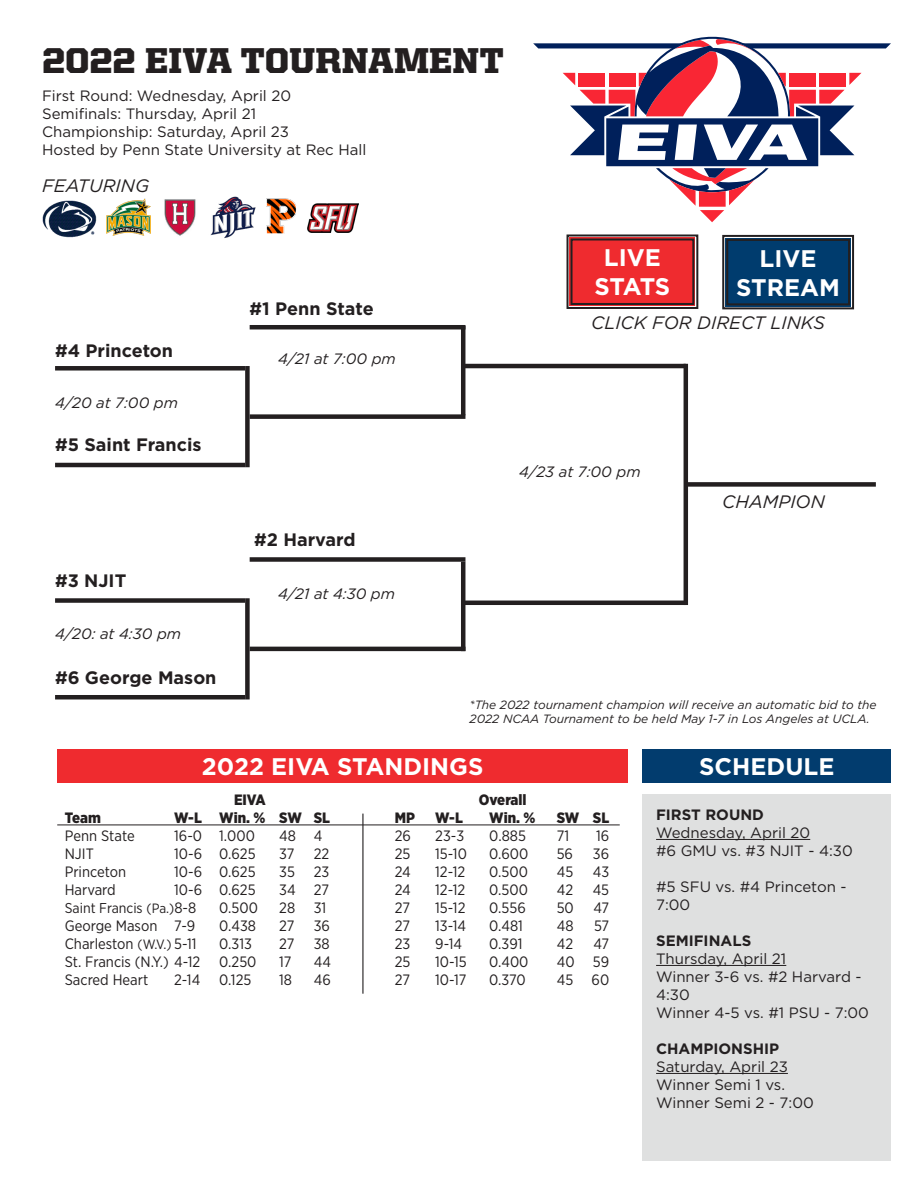
<style>
.page{position:relative;width:918px;height:1188px;background:#fff}
.page>*{position:absolute;margin:0;border:0;box-sizing:border-box;transform-origin:0 0}
.t1{font:900 36px "United Serif Reg";color:#231f20}
.t2{font:700 24px/28.8px "Gotham";color:#fff;text-align:center}
.t3{font:700 18px "Gotham";color:#231f20}
.t4{font:italic 18px "Gotham";color:#231f20}
.t5{font:15px "Gotham Narrow";color:#231f20}
.t6{font:15px/18px "Gotham";color:#231f20}
.t7{font:italic 15px "Gotham";color:#231f20}
.t8{font:900 15px "Gotham Narrow";color:#231f20}
.t9{font:700 15px "Gotham";color:#231f20}
.t10{font:14.25px "Gotham Narrow";color:#231f20}
.t11{font:italic 12px/14.4px "Gotham";color:#231f20}
.s1{font-size:13.5px}
.s2{font-size:15px}
</style>
<div class="page">
<hr style="left:57px;top:825px;width:563px;height:1px;background:#231f20">
<hr style="left:362px;top:814px;width:2px;height:180px;background:#231f20">
<svg style="left:533px;top:37px;width:358px;height:185px"></svg>
<div style="left:57px;top:750px;width:571px;height:33px;background:#ef2b2f"></div>
<div style="left:55px;top:366px;width:190px;height:5px;background:#231f20"></div>
<hr style="left:55px;top:463px;width:190px;height:4px;background:#231f20">
<div style="left:245px;top:366px;width:5px;height:101px;background:#231f20"></div>
<div style="left:55px;top:598px;width:190px;height:5px;background:#231f20"></div>
<hr style="left:55px;top:695px;width:190px;height:4px;background:#231f20">
<div style="left:245px;top:598px;width:5px;height:101px;background:#231f20"></div>
<div style="left:250px;top:414px;width:215px;height:5px;background:#231f20"></div>
<hr style="left:250px;top:647px;width:215px;height:4px;background:#231f20">
<hr style="left:461px;top:326px;width:4px;height:89px;background:#231f20">
<hr style="left:461px;top:562px;width:4px;height:89px;background:#231f20">
<hr style="left:250px;top:325px;width:215px;height:4px;background:#231f20">
<div style="left:250px;top:557px;width:215px;height:5px;background:#231f20"></div>
<hr style="left:463px;top:364px;width:223px;height:4px;background:#231f20">
<hr style="left:463px;top:601px;width:223px;height:4px;background:#231f20">
<hr style="left:684px;top:364px;width:4px;height:241px;background:#231f20">
<div style="left:686px;top:482px;width:190px;height:5px;background:#231f20"></div>
<div style="left:643px;top:750px;width:248px;height:33px;background:#023c6e"></div>
<div style="left:643px;top:794px;width:248px;height:367px;background:#dfe0e0"></div>
<hr style="left:656px;top:839px;width:154px;height:1px;background:#231f20">
<hr style="left:656px;top:965px;width:130px;height:1px;background:#231f20">
<hr style="left:656px;top:1073px;width:132px;height:1px;background:#231f20">
<img style="left:42px;top:200px;width:54px;height:38px">
<img style="left:210px;top:196px;width:46px;height:43px">
<img style="left:107px;top:198px;width:44px;height:37px">
<img style="left:307px;top:203px;width:52px;height:30px">
<svg style="left:566px;top:234px;width:133px;height:75px;background:#da3438"></svg>
<div style="left:571px;top:239px;width:123px;height:66px;border:2px solid #231f20"></div>
<svg style="left:722px;top:234px;width:133px;height:76px;background:#144670"></svg>
<div style="left:726px;top:239px;width:124px;height:66px;border:2px solid #231f20"></div>
<img style="left:267px;top:199px;width:29px;height:34px">
<img style="left:164px;top:199px;width:32px;height:37px">
<p class="t1" style="left:42px;top:40px;width:463px">2022 EIVA TOURNAMENT</p>
<p class="t6" style="left:42px;top:86px;width:251px">First Round: Wednesday, April 20</p>
<p class="t6" style="left:42px;top:104px;width:215px">Semifinals: Thursday, April 21</p>
<p class="t6" style="left:42px;top:122px;width:248px">Championship: Saturday, April 23</p>
<p class="t6" style="left:42px;top:140px;width:326px">Hosted by Penn State University at Rec Hall</p>
<p class="t4" style="left:42px;top:174px;width:109px">FEATURING</p>
<p class="t3" style="left:55px;top:339px;width:120px">#4 Princeton</p>
<p class="t7" style="left:55px;top:393px;width:124px">4/20 at 7:00 pm</p>
<p class="t3" style="left:55px;top:433px;width:148px">#5 Saint Francis</p>
<p class="t3" style="left:55px;top:569px;width:73px">#3 NJIT</p>
<p class="t7" style="left:55px;top:624px;width:128px">4/20: at 4:30 pm</p>
<p class="t3" style="left:55px;top:665px;width:163px">#6 George Mason</p>
<p class="t3" style="left:250px;top:297px;width:126px">#1 Penn State</p>
<p class="t7" style="left:278px;top:349px;width:119px">4/21 at 7:00 pm</p>
<p class="t3" style="left:254px;top:527px;width:103px">#2 Harvard</p>
<p class="t7" style="left:278px;top:584px;width:118px">4/21 at 4:30 pm</p>
<p class="t2" style="left:595px;top:243px;width:77px">LIVE<br>STATS</p>
<p class="t2" style="left:760px;top:244px;width:58px">LIVE</p>
<p class="t2" style="left:736px;top:273px;width:105px">STREAM</p>
<p class="t4" style="left:591px;top:311px;width:235px">CLICK FOR DIRECT LINKS</p>
<p class="t7" style="left:519px;top:462px;width:123px">4/23 at 7:00 pm</p>
<p class="t4" style="left:722px;top:490px;width:104px">CHAMPION</p>
<p class="t11" style="left:470px;top:697px;width:409px">*The 2022 tournament champion will receive an automatic bid to the<br>2022 NCAA Tournament to be held May 1-7 in Los Angeles at UCLA.</p>
<p class="t2" style="left:202px;top:752px;width:283px">2022 EIVA STANDINGS</p>
<p class="t8" style="left:234px;top:790px;width:33px">EIVA</p>
<p class="t8" style="left:479px;top:790px;width:49px">Overall</p>
<p class="t8" style="left:65px;top:808px;width:38px">Team</p>
<p class="t8" style="left:174px;top:808px;width:157px">W-L Win. % SW SL</p>
<p class="t8" style="left:395px;top:808px;width:22px">MP</p>
<p class="t8" style="left:435px;top:808px;width:29px">W-L</p>
<p class="t8" style="left:489px;top:808px;width:48px">Win. %</p>
<p class="t8" style="left:557px;top:808px;width:54px">SW SL</p>
<p class="t5" style="left:65px;top:827px;width:72px">Penn State</p>
<p class="t5" style="left:174px;top:827px;width:82px">16-0 1.000</p>
<p class="t5" style="left:279px;top:827px;width:45px">48 4</p>
<p class="t5" style="left:395px;top:827px;width:18px">26</p>
<p class="t5" style="left:435px;top:827px;width:31px">23-3</p>
<p class="t5" style="left:489px;top:827px;width:38px">0.885</p>
<p class="t5" style="left:557px;top:827px;width:14px">71</p>
<p class="t5" style="left:596px;top:827px;width:15px">16</p>
<p class="t5" style="left:65px;top:845px;width:31px">NJIT</p>
<p class="t5" style="left:174px;top:845px;width:83px">10-6 0.625</p>
<p class="t5" style="left:279px;top:845px;width:17px">37</p>
<p class="t5" style="left:314px;top:845px;width:17px">22</p>
<p class="t5" style="left:395px;top:845px;width:17px">25</p>
<p class="t5" style="left:435px;top:845px;width:33px">15-10</p>
<p class="t5" style="left:489px;top:845px;width:41px">0.600</p>
<p class="t5" style="left:557px;top:845px;width:18px">56</p>
<p class="t5" style="left:593px;top:845px;width:18px">36</p>
<p class="t5" style="left:65px;top:863px;width:63px">Princeton</p>
<p class="t5" style="left:174px;top:863px;width:83px">10-6 0.625</p>
<p class="t5" style="left:279px;top:863px;width:17px">35</p>
<p class="t5" style="left:314px;top:863px;width:17px">23</p>
<p class="t5" style="left:395px;top:863px;width:18px">24</p>
<p class="t5" style="left:435px;top:863px;width:32px">12-12</p>
<p class="t5" style="left:489px;top:863px;width:40px">0.500</p>
<p class="t5" style="left:557px;top:863px;width:18px">45</p>
<p class="t5" style="left:593px;top:863px;width:18px">43</p>
<p class="t5" style="left:65px;top:881px;width:53px">Harvard</p>
<p class="t5" style="left:174px;top:881px;width:83px">10-6 0.625</p>
<p class="t5" style="left:279px;top:881px;width:51px">34 27</p>
<p class="t5" style="left:395px;top:881px;width:18px">24</p>
<p class="t5" style="left:435px;top:881px;width:32px">12-12</p>
<p class="t5" style="left:489px;top:881px;width:40px">0.500</p>
<p class="t5" style="left:557px;top:881px;width:18px">42</p>
<p class="t5" style="left:593px;top:881px;width:18px">45</p>
<p class="t10" style="left:65px;top:900px;width:133px">Saint Francis <span class="s1">(Pa.)</span><span class="s2">8-8</span></p>
<p class="t5" style="left:219px;top:899px;width:40px">0.500</p>
<p class="t5" style="left:279px;top:899px;width:49px">28 31</p>
<p class="t5" style="left:395px;top:899px;width:17px">27</p>
<p class="t5" style="left:435px;top:899px;width:32px">15-12</p>
<p class="t5" style="left:489px;top:899px;width:38px">0.556</p>
<p class="t5" style="left:557px;top:899px;width:19px">50</p>
<p class="t5" style="left:593px;top:899px;width:17px">47</p>
<p class="t5" style="left:65px;top:917px;width:132px">George Mason 7-9</p>
<p class="t5" style="left:219px;top:917px;width:38px">0.438</p>
<p class="t5" style="left:279px;top:917px;width:17px">27</p>
<p class="t5" style="left:314px;top:917px;width:18px">36</p>
<p class="t5" style="left:395px;top:917px;width:17px">27</p>
<p class="t5" style="left:435px;top:917px;width:33px">13-14</p>
<p class="t5" style="left:489px;top:917px;width:35px">0.481</p>
<p class="t5" style="left:557px;top:917px;width:18px">48</p>
<p class="t5" style="left:594px;top:917px;width:17px">57</p>
<p class="t5" style="left:65px;top:935px;width:133px">Charleston <span class="s1">(W.V.)</span> 5-11</p>
<p class="t5" style="left:219px;top:935px;width:34px">0.313</p>
<p class="t5" style="left:279px;top:935px;width:17px">27</p>
<p class="t5" style="left:314px;top:935px;width:18px">38</p>
<p class="t5" style="left:395px;top:935px;width:17px">23</p>
<p class="t5" style="left:435px;top:935px;width:28px">9-14</p>
<p class="t5" style="left:489px;top:935px;width:35px">0.391</p>
<p class="t5" style="left:557px;top:935px;width:18px">42</p>
<p class="t5" style="left:593px;top:935px;width:17px">47</p>
<p class="t5" style="left:65px;top:953px;width:137px">St. Francis (N.Y.) 4-12</p>
<p class="t5" style="left:219px;top:953px;width:39px">0.250</p>
<p class="t5" style="left:279px;top:953px;width:14px">17</p>
<p class="t5" style="left:314px;top:953px;width:19px">44</p>
<p class="t5" style="left:395px;top:953px;width:17px">25</p>
<p class="t5" style="left:435px;top:953px;width:33px">10-15</p>
<p class="t5" style="left:489px;top:953px;width:41px">0.400</p>
<p class="t5" style="left:557px;top:953px;width:54px">40 59</p>
<p class="t5" style="left:65px;top:971px;width:85px">Sacred Heart</p>
<p class="t5" style="left:174px;top:971px;width:28px">2-14</p>
<p class="t5" style="left:219px;top:971px;width:34px">0.125</p>
<p class="t5" style="left:279px;top:971px;width:14px">18</p>
<p class="t5" style="left:314px;top:971px;width:19px">46</p>
<p class="t5" style="left:395px;top:971px;width:17px">27</p>
<p class="t5" style="left:435px;top:971px;width:33px">10-17</p>
<p class="t5" style="left:489px;top:971px;width:38px">0.370</p>
<p class="t5" style="left:557px;top:971px;width:54px">45 60</p>
<p class="t2" style="left:699px;top:752px;width:137px">SCHEDULE</p>
<p class="t9" style="left:656px;top:805px;width:109px">FIRST ROUND</p>
<p class="t6" style="left:656px;top:823px;width:156px">Wednesday, April 20</p>
<p class="t6" style="left:656px;top:841px;width:198px">#6 GMU vs. #3 NJIT - 4:30</p>
<p class="t6" style="left:656px;top:877px;width:192px">#5 SFU vs. #4 Princeton -<br>7:00</p>
<p class="t9" style="left:656px;top:931px;width:97px">SEMIFINALS</p>
<p class="t6" style="left:656px;top:949px;width:132px">Thursday, April 21</p>
<p class="t6" style="left:656px;top:967px;width:207px">Winner 3-6 vs. #2 Harvard -<br>4:30</p>
<p class="t6" style="left:656px;top:1003px;width:214px">Winner 4-5 vs. #1 PSU - 7:00</p>
<p class="t9" style="left:656px;top:1039px;width:125px">CHAMPIONSHIP</p>
<p class="t6" style="left:656px;top:1057px;width:133px">Saturday, April 23</p>
<p class="t6" style="left:656px;top:1075px;width:130px">Winner Semi 1 vs.</p>
<p class="t6" style="left:656px;top:1093px;width:159px">Winner Semi 2 - 7:00</p>
</div>
